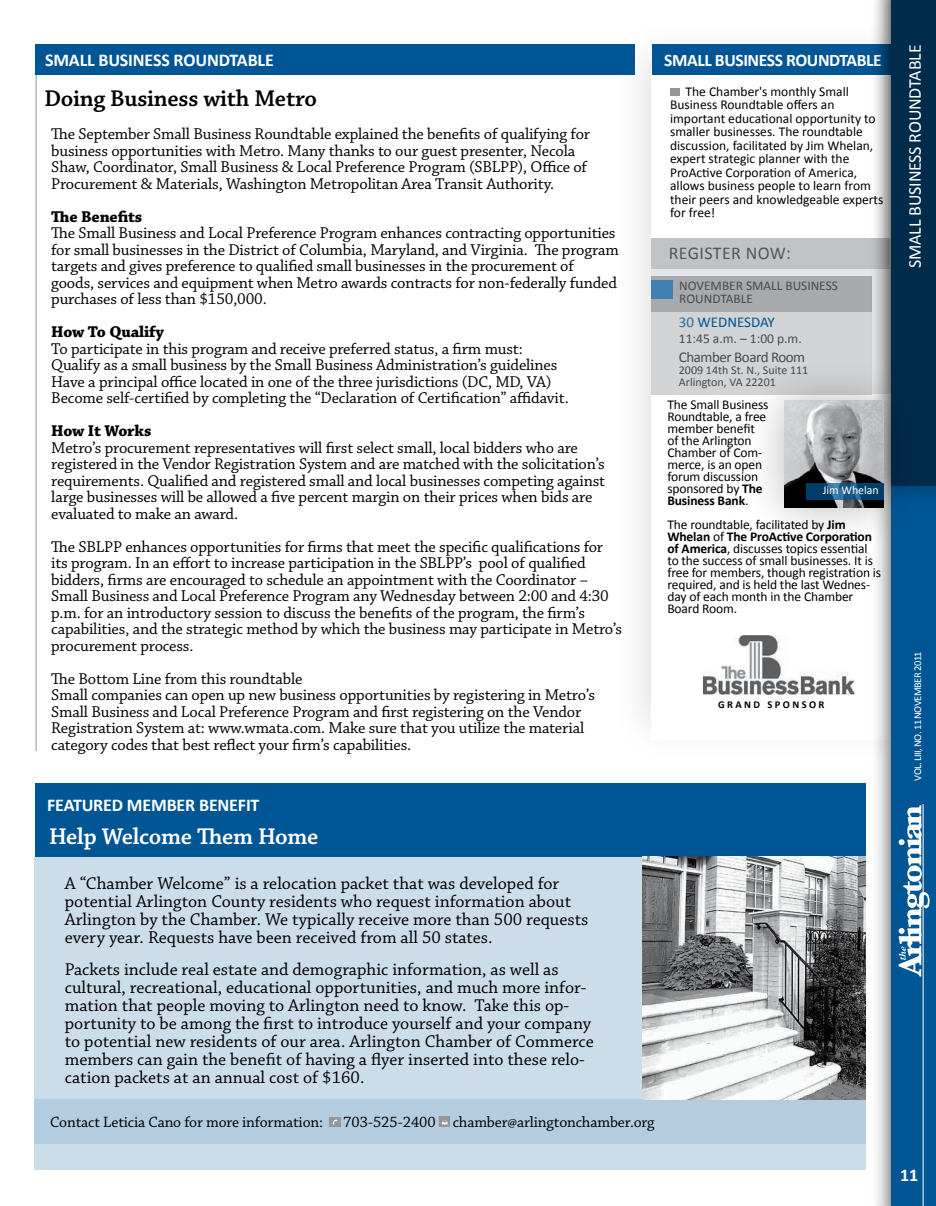
<style>
.page{position:relative;width:936px;height:1206px;background:#fff}
.page>*{position:absolute;margin:0;border:0;box-sizing:border-box;transform-origin:0 0}
.t1{font:600 24px "Chaparral Pro";letter-spacing:-.01em;color:#000}
.t2{font:600 24px "Chaparral Pro";letter-spacing:-.01em;color:#fff}
.t3{font:18px/18px "Chaparral Pro";color:#000}
.t4{font:700 18px "Calibri";letter-spacing:-.01em;color:#fff}
.t5{font:18px "Calibri";letter-spacing:-.01em;color:#fff}
.t6{font:18px "Calibri";letter-spacing:.02em;color:#565659}
.t7{font:700 17.7px "Calibri";letter-spacing:-.025em;color:#fff}
.t8{font:16.5px/16.5px "Chaparral Pro";letter-spacing:-.01em;color:#000}
.t9{font:700 16.5px "Chaparral Pro";letter-spacing:-.01em;color:#000}
.t10{font:15.75px "Chaparral Pro";letter-spacing:-.01em;color:#000}
.t11{font:15px "Calibri";letter-spacing:-.03em;color:#4a4a4d}
.t12{font:15px "Calibri";color:#005695}
.t13{font:13.5px/12px "Calibri";letter-spacing:-.01em;color:#000}
.t14{font:13.5px "Calibri";color:#4a4a4d}
.t15{font:13.35px/13.4px "Calibri";color:#4a4a4d}
.t16{font:12px/12px "Calibri";color:#4a4a4d}
.t17{font:12px "Calibri";color:#fff}
.t18{font:10.5px "Calibri";letter-spacing:-.05em;color:#fff}
.t19{font:700 10.5px "Calibri";letter-spacing:.23em;color:#000}
.s1{color:#246da4}
.s2{font-weight:700}
</style>
<div class="page">
<hr style="left:36px;top:44px;width:1px;height:707px;background:#939598">
<div style="left:36px;top:44px;width:599px;height:31px;background:#005695"></div>
<div style="left:608px;top:15px;width:323px;height:751px;background:#000;opacity:.15"></div>
<div style="left:651px;top:70px;width:242px;height:670px;background:#fff"></div>
<div style="left:651px;top:239px;width:283px;height:155px;background:#e4e5e6"></div>
<div style="left:651px;top:239px;width:239px;height:30px;background:#c0c2c4"></div>
<div style="left:651px;top:276px;width:220px;height:36px;background:#a7a9ac"></div>
<div style="left:651px;top:312px;width:220px;height:82px;background:#d1d3d4"></div>
<div style="left:651px;top:280px;width:22px;height:19px;background:#4080b0"></div>
<div style="left:652px;top:44px;width:240px;height:31px;background:#005695"></div>
<div style="left:670px;top:88px;width:9px;height:8px;background:#939598"></div>
<div style="left:870px;top:0;width:65px;height:1206px;background:#000;opacity:.75"></div>
<div style="left:890px;top:0;width:45px;height:1206px;background:#005695"></div>
<hr style="left:922px;top:804px;width:1px;height:402px;background:#fff">
<svg style="left:898px;top:805px;width:31px;height:171px"></svg>
<div style="left:870px;top:0;width:65px;height:506px;background:#000;opacity:.75"></div>
<div style="left:891px;top:0;width:44px;height:486px;background:#002b4a"></div>
<img style="left:703px;top:635px;width:151px;height:60px">
<div style="left:743px;top:360px;width:181px;height:188px;background:#000;opacity:.27"></div>
<img style="left:784px;top:400px;width:99px;height:107px">
<svg style="left:806px;top:483px;width:77px;height:16px"></svg>
<div style="left:35px;top:783px;width:830px;height:386px;background:#005695"></div>
<div style="left:34px;top:857px;width:831px;height:312px;background:#ccddea"></div>
<div style="left:34px;top:1099px;width:831px;height:45px;background:#b3ccdf"></div>
<div style="left:329px;top:1117px;width:11px;height:10px;background:#939598"></div>
<svg style="left:332px;top:1119px;width:5px;height:6px"></svg>
<svg style="left:439px;top:1117px;width:11px;height:10px"></svg>
<svg style="left:442px;top:1119px;width:5px;height:5px"></svg>
<img style="left:642px;top:857px;width:223px;height:242px">
<p class="t4" style="left:45px;top:49px;width:230px">SMALL BUSINESS ROUNDTABLE</p>
<h1 class="t1" style="left:44px;top:85px;width:274px">Doing Business with Metro</h1>
<p class="t8" style="left:51px;top:126px;width:540px">The September Small Business Roundtable explained the benefits of qualifying for business opportunities with Metro. Many thanks to our guest presenter, Necola Shaw, Coordinator, Small Business &amp; Local Preference Program (SBLPP), Office of Procurement &amp; Materials, Washington Metropolitan Area Transit Authority.</p>
<p class="t9" style="left:51px;top:207px;width:93px">The Benefits</p>
<p class="t8" style="left:51px;top:225px;width:569px">The Small Business and Local Preference Program enhances contracting opportunities for small businesses in the District of Columbia, Maryland, and Virginia. The program targets and gives preference to qualified small businesses in the procurement of goods, services and equipment when Metro awards contracts for non-federally funded purchases of less than $150,000.</p>
<p class="t9" style="left:51px;top:322px;width:114px">How To Qualify</p>
<p class="t8" style="left:51px;top:341px;width:519px">To participate in this program and receive preferred status, a firm must:<br>Qualify as a small business by the Small Business Administration’s guidelines Have a principal office located in one of the three jurisdictions (DC, MD, VA)<br>Become self-certified by completing the “Declaration of Certification” affidavit.</p>
<p class="t9" style="left:51px;top:421px;width:102px">How It Works</p>
<p class="t8" style="left:51px;top:440px;width:555px">Metro’s procurement representatives will first select small, local bidders who are registered in the Vendor Registration System and are matched with the solicitation’s requirements. Qualified and registered small and local businesses competing against large businesses will be allowed a five percent margin on their prices when bids are evaluated to make an award.</p>
<p class="t8" style="left:51px;top:539px;width:572px">The SBLPP enhances opportunities for firms that meet the specific qualifications for its program. In an effort to increase participation in the SBLPP’s pool of qualified bidders, firms are encouraged to schedule an appointment with the Coordinator – Small Business and Local Preference Program any Wednesday between 2:00 and 4:30 p.m. for an introductory session to discuss the benefits of the program, the firm’s capabilities, and the strategic method by which the business may participate in Metro’s procurement process.</p>
<p class="t8" style="left:51px;top:671px;width:545px">The Bottom Line from this roundtable<br>Small companies can open up new business opportunities by registering in Metro’s Small Business and Local Preference Program and first registering on the Vendor Registration System at: www.wmata.com. Make sure that you utilize the material category codes that best reflect your firm’s capabilities.</p>
<p class="t7" style="left:664px;top:48px;width:219px">SMALL BUSINESS ROUNDTABLE</p>
<p class="t13" style="left:670px;top:84px;width:215px;line-height:13.5px;text-indent:15px">The Chamber's monthly Small<br>Business Roundtable offers an important educational opportunity to smaller businesses. The roundtable discussion, facilitated by Jim Whelan, expert strategic planner with the<br>ProActive Corporation of America, allows business people to learn from their peers and knowledgeable experts for free!</p>
<p class="t6" style="left:668px;top:242px;width:124px">REGISTER NOW:</p>
<p class="t15" style="left:679px;top:279px;width:160px">NOVEMBER SMALL BUSINESS<br>ROUNDTABLE</p>
<p class="t12" style="left:678px;top:313px;width:97px"><span class="s1">30</span> WEDNESDAY</p>
<p class="t14" style="left:678px;top:330px;width:124px">11:45 a.m. – 1:00 p.m.</p>
<p class="t11" style="left:678px;top:347px;width:128px">Chamber Board Room</p>
<p class="t16" style="left:678px;top:364px;width:131px">2009 14th St. N., Suite 111<br>Arlington, VA 22201</p>
<p class="t13" style="left:667px;top:399px;width:102px">The Small Business<br>Roundtable, a free member benefit of the Arlington<br>Chamber of Com&shy;merce, is an open forum discussion sponsored by <span class="s2">The<br>Business Bank</span>.</p>
<p class="t13" style="left:667px;top:519px;width:215px">The roundtable, facilitated by <span class="s2">Jim Whelan</span> of <span class="s2">The ProActive Corporation of America</span>, discusses topics essential to the success of small businesses. It is free for members, though registration is required, and is held the last Wednes&shy;day of each month in the Chamber Board Room.</p>
<p class="t17" style="left:822px;top:483px;width:58px">Jim Whelan</p>
<p class="t19" style="left:718px;top:698px;width:108px">GRAND SPONSOR</p>
<p class="t4" style="left:47px;top:794px;width:214px">FEATURED MEMBER BENEFIT</p>
<h1 class="t2" style="left:49px;top:823px;width:271px">Help Welcome Them Home</h1>
<p class="t3" style="left:65px;top:875px;width:525px">A “Chamber Welcome” is a relocation packet that was developed for potential Arlington County residents who request information about Arlington by the Chamber. We typically receive more than 500 requests every year. Requests have been received from all 50 states.</p>
<p class="t3" style="left:65px;top:961px;width:530px">Packets include real estate and demographic information, as well as cultural, recreational, educational opportunities, and much more infor&shy;mation that people moving to Arlington need to know. Take this op&shy;portunity to be among the first to introduce yourself and your company to potential new residents of our area. Arlington Chamber of Commerce members can gain the benefit of having a flyer inserted into these relo&shy;cation packets at an annual cost of $160.</p>
<p class="t10" style="left:50px;top:1113px;width:274px">Contact Leticia Cano for more information:</p>
<p class="t10" style="left:343px;top:1113px;width:313px">703-525-2400 chamber@arlingtonchamber.org</p>
<p class="t5" style="left:903px;top:268px;width:225px;rotate:-90deg">SMALL BUSINESS ROUNDTABLE</p>
<p class="t18" style="left:910px;top:780px;width:131px;rotate:-90deg">VOL. LIII, NO. 11 NOVEMBER 2011</p>
<p class="t4" style="left:899px;top:1163px;width:20px">11</p>
</div>
